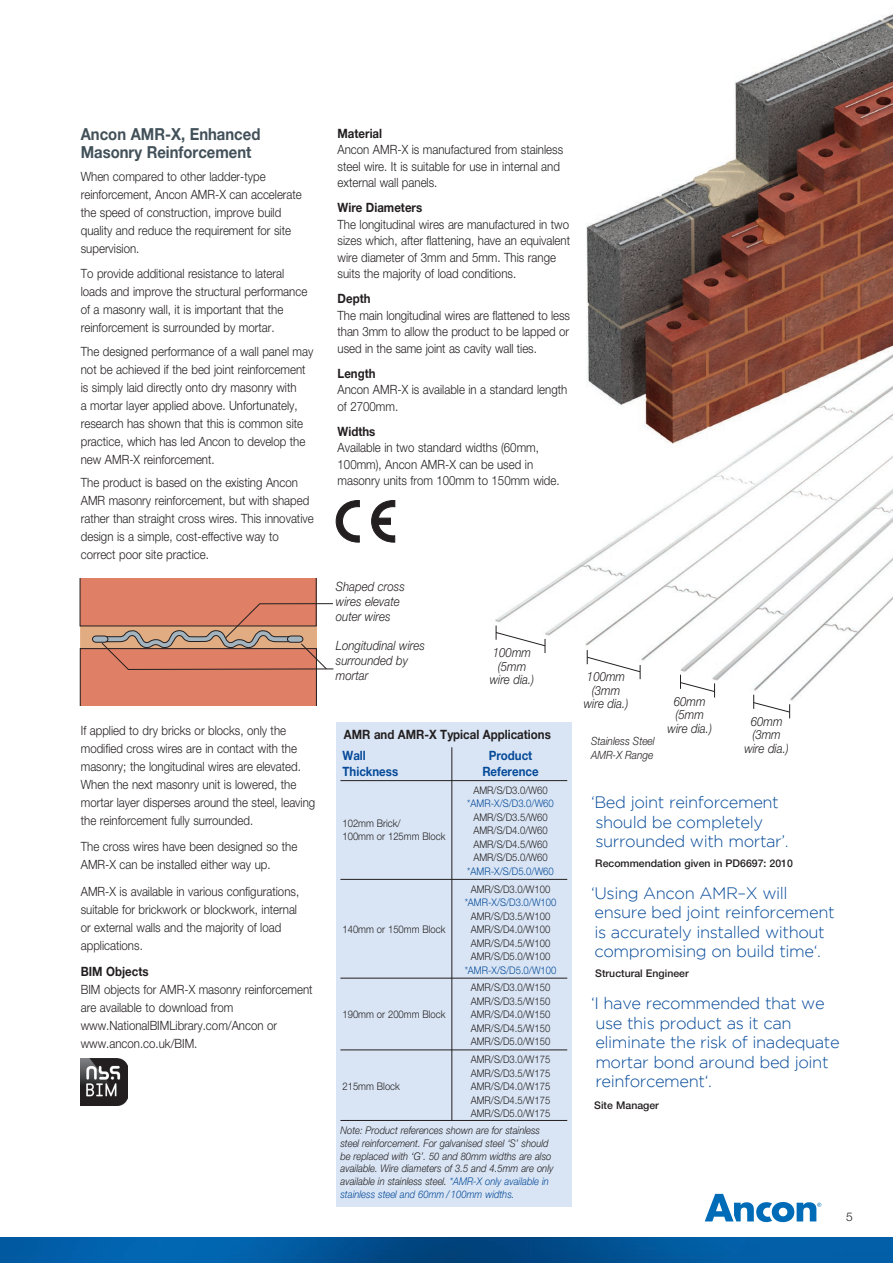
<style>
.page{position:relative;width:893px;height:1263px;background:#fff}
.page>*{position:absolute;margin:0;border:0;box-sizing:border-box;transform-origin:0 0}
.t1{font:300 16.5px/19.5px "Gotham";letter-spacing:-.025em;color:#054a99}
.t2{font:700 16.5px/18px "Helvetica Neue";color:#425159;scale:.9 1}
.t3{font:300 12.75px/18px "Helvetica Neue";color:#231f20;scale:.9 1}
.t4{font:italic 300 12.75px/13.5px "Helvetica Neue";color:#231f20;text-align:center;scale:.9 1}
.t5{font:700 12.75px "Helvetica Neue";color:#231f20;scale:.9 1}
.t6{font:700 12.75px "Helvetica Neue";color:#054a99;scale:.9 1}
.t7{font:300 12px "Helvetica Neue";color:#231f20}
.t8{font:italic 300 11.25px/14px "Helvetica Neue";color:#231f20;scale:.9 1}
.t9{font:300 10.5px/13.5px "Helvetica Neue";color:#231f20;text-align:justify;scale:.9 1}
.t10{font:italic 300 10.5px/12.8px "Helvetica Neue";color:#231f20;scale:.9 1}
.t11{font:300 10.5px "Helvetica Neue";color:#054a99;scale:.9 1}
.t12{font:500 10.5px "Helvetica Neue";color:#231f20}
.s1{color:#054a99}
</style>
<div class="page">
<div style="left:336px;top:722px;width:235px;height:484px;background:#d9e5f4"></div>
<img style="left:586px;top:13px;width:307px;height:338px">
<img style="left:0;top:1237px;width:893px;height:26px">
<hr style="left:340px;top:780px;width:227px;height:1px;background:#231f20">
<hr style="left:340px;top:879px;width:227px;height:1px;background:#231f20">
<hr style="left:340px;top:978px;width:227px;height:1px;background:#231f20">
<hr style="left:340px;top:1050px;width:227px;height:1px;background:#231f20">
<hr style="left:340px;top:1120px;width:227px;height:1px;background:#231f20">
<hr style="left:452px;top:747px;width:1px;height:373px;background:#231f20">
<img style="left:495px;top:351px;width:398px;height:383px">
<svg style="left:587px;top:650px;width:54px;height:29px"></svg>
<svg style="left:680px;top:675px;width:35px;height:22px"></svg>
<svg style="left:753px;top:695px;width:37px;height:23px"></svg>
<svg style="left:80px;top:578px;width:254px;height:128px;background:#d58871"></svg>
<svg style="left:336px;top:500px;width:24px;height:42px"></svg>
<svg style="left:371px;top:500px;width:24px;height:42px"></svg>
<img style="left:81px;top:1058px;width:47px;height:47px">
<svg style="left:495px;top:625px;width:51px;height:28px"></svg>
<svg style="left:705px;top:1194px;width:116px;height:28px"></svg>
<p class="t2" style="left:81px;top:125px;width:201px">Ancon AMR-X, Enhanced<br>Masonry Reinforcement</p>
<p class="t3" style="left:81px;top:167px;width:247px">When compared to other ladder-type reinforcement, Ancon AMR-X can accelerate the speed of construction, improve build quality and reduce the requirement for site supervision.</p>
<p class="t3" style="left:81px;top:264px;width:253px">To provide additional resistance to lateral loads and improve the structural performance of a masonry wall, it is important that the reinforcement is surrounded by mortar.</p>
<p class="t3" style="left:81px;top:342px;width:260px">The designed performance of a wall panel may not be achieved if the bed joint reinforcement is simply laid directly onto dry masonry with<br>a mortar layer applied above. Unfortunately, research has shown that this is common site practice, which has led Ancon to develop the new AMR-X reinforcement.</p>
<p class="t3" style="left:81px;top:473px;width:260px">The product is based on the existing Ancon AMR masonry reinforcement, but with shaped rather than straight cross wires. This innovative design is a simple, cost-effective way to correct poor site practice.</p>
<p class="t3" style="left:81px;top:721px;width:262px">If applied to dry bricks or blocks, only the modified cross wires are in contact with the masonry; the longitudinal wires are elevated.<br>When the next masonry unit is lowered, the mortar layer disperses around the steel, leaving the reinforcement fully surrounded.</p>
<p class="t3" style="left:81px;top:838px;width:242px">The cross wires have been designed so the<br>AMR-X can be installed either way up.</p>
<p class="t3" style="left:81px;top:882px;width:244px">AMR-X is available in various configurations, suitable for brickwork or blockwork, internal or external walls and the majority of load applications.</p>
<p class="t5" style="left:81px;top:964px;width:77px">BIM Objects</p>
<p class="t3" style="left:81px;top:981px;width:259px">BIM objects for AMR-X masonry reinforcement are available to download from www.NationalBIMLibrary.com/Ancon or www.ancon.co.uk/BIM.</p>
<p class="t5" style="left:338px;top:125px;width:51px">Material</p>
<p class="t3" style="left:338px;top:141px;width:252px;line-height:16.5px">Ancon AMR-X is manufactured from stainless steel wire. It is suitable for use in internal and external wall panels.</p>
<p class="t5" style="left:338px;top:200px;width:96px">Wire Diameters</p>
<p class="t3" style="left:338px;top:216px;width:260px;line-height:16.5px">The longitudinal wires are manufactured in two sizes which, after flattening, have an equivalent wire diameter of 3mm and 5mm. This range suits the majority of load conditions.</p>
<p class="t5" style="left:338px;top:291px;width:38px">Depth</p>
<p class="t3" style="left:338px;top:307px;width:260px;line-height:16.5px;text-align:justify">The main longitudinal wires are flattened to less than 3mm to allow the product to be lapped or used in the same joint as cavity wall ties.</p>
<p class="t5" style="left:338px;top:365px;width:44px">Length</p>
<p class="t3" style="left:338px;top:381px;width:257px;line-height:16.5px">Ancon AMR-X is available in a standard length of 2700mm.</p>
<p class="t5" style="left:338px;top:423px;width:44px">Widths</p>
<p class="t3" style="left:338px;top:439px;width:248px;line-height:16.5px">Available in two standard widths (60mm,<br>100mm), Ancon AMR-X can be used in masonry units from 100mm to 150mm wide.</p>
<p class="t4" style="left:336px;top:579px;width:78px;line-height:15px;text-align:left">Shaped cross wires elevate outer wires</p>
<p class="t4" style="left:336px;top:638px;width:100px;line-height:15px;text-align:left">Longitudinal wires surrounded by mortar</p>
<p class="t4" style="left:490px;top:646px;width:51px">100mm (5mm wire dia.)</p>
<p class="t5" style="left:344px;top:726px;width:231px">AMR and AMR-X Typical Applications</p>
<p class="t6" style="left:343px;top:747px;width:27px">Wall</p>
<p class="t6" style="left:489px;top:747px;width:50px">Product</p>
<p class="t6" style="left:343px;top:763px;width:63px">Thickness</p>
<p class="t6" style="left:482px;top:763px;width:64px">Reference</p>
<p class="t9" style="left:473px;top:783px;width:84px">AMR/S/D3.0/W60</p>
<p class="t11" style="left:467px;top:797px;width:98px">*AMR-X/S/D3.0/W60</p>
<p class="t9" style="left:343px;top:816px;width:66px">102mm Brick/</p>
<p class="t9" style="left:473px;top:810px;width:84px">AMR/S/D3.5/W60</p>
<p class="t9" style="left:343px;top:830px;width:116px">100mm or 125mm Block</p>
<p class="t9" style="left:473px;top:823px;width:84px">AMR/S/D4.0/W60<br>AMR/S/D4.5/W60<br>AMR/S/D5.0/W60</p>
<p class="t11" style="left:467px;top:865px;width:98px">*AMR-X/S/D5.0/W60</p>
<p class="t9" style="left:471px;top:882px;width:90px">AMR/S/D3.0/W100</p>
<p class="t11" style="left:465px;top:896px;width:103px">*AMR-X/S/D3.0/W100</p>
<p class="t9" style="left:471px;top:909px;width:90px">AMR/S/D3.5/W100</p>
<p class="t9" style="left:343px;top:922px;width:116px">140mm or 150mm Block</p>
<p class="t9" style="left:471px;top:922px;width:90px">AMR/S/D4.0/W100<br>AMR/S/D4.5/W100<br>AMR/S/D5.0/W100</p>
<p class="t11" style="left:465px;top:963px;width:103px">*AMR-X/S/D5.0/W100</p>
<p class="t9" style="left:471px;top:980px;width:90px">AMR/S/D3.0/W150<br>AMR/S/D3.5/W150</p>
<p class="t9" style="left:343px;top:1008px;width:116px">190mm or 200mm Block</p>
<p class="t9" style="left:471px;top:1008px;width:90px">AMR/S/D4.0/W150<br>AMR/S/D4.5/W150<br>AMR/S/D5.0/W150</p>
<p class="t9" style="left:471px;top:1052px;width:90px">AMR/S/D3.0/W175<br>AMR/S/D3.5/W175</p>
<p class="t9" style="left:343px;top:1079px;width:65px">215mm Block</p>
<p class="t9" style="left:471px;top:1079px;width:90px">AMR/S/D4.0/W175<br>AMR/S/D4.5/W175<br>AMR/S/D5.0/W175</p>
<p class="t10" style="left:340px;top:1124px;width:238px">Note: Product references shown are for stainless steel reinforcement. For galvanised steel ‘S’ should be replaced with ‘G’. 50 and 80mm widths are also available. Wire diameters of 3.5 and 4.5mm are only available in stainless steel. <span class="s1">*AMR-X only available in stainless steel and 60mm / 100mm widths.</span></p>
<p class="t4" style="left:584px;top:670px;width:51px">100mm (3mm wire dia.)</p>
<p class="t8" style="left:591px;top:734px;width:72px">Stainless Steel<br>AMR-X Range</p>
<p class="t4" style="left:667px;top:694px;width:51px">60mm (5mm wire dia.)</p>
<p class="t4" style="left:744px;top:714px;width:51px">60mm (3mm wire dia.)</p>
<p class="t1" style="left:591px;top:792px;width:199px">‘Bed joint reinforcement should be completely surrounded with mortar’.</p>
<p class="t12" style="left:595px;top:856px;width:199px">Recommendation given in PD6697: 2010</p>
<p class="t1" style="left:591px;top:883px;width:245px">‘ Using Ancon AMR–X will ensure bed joint reinforcement is accurately installed without compromising on build time‘.</p>
<p class="t12" style="left:595px;top:967px;width:95px">Structural Engineer</p>
<p class="t1" style="left:591px;top:993px;width:250px">‘I have recommended that we use this product as it can eliminate the risk of inadequate mortar bond around bed joint reinforcement‘.</p>
<p class="t12" style="left:594px;top:1099px;width:66px">Site Manager</p>
<p class="t7" style="left:846px;top:1210px;width:8px">5</p>
</div>
